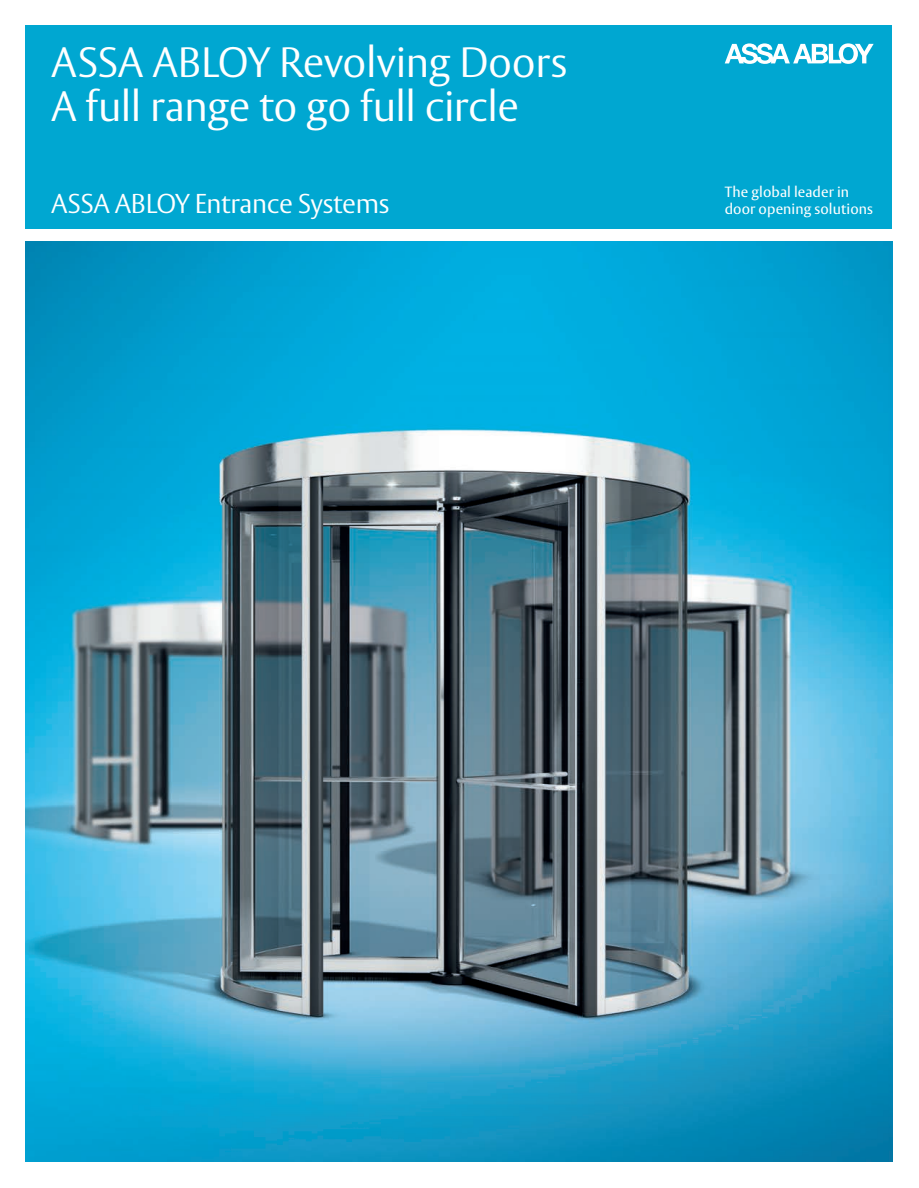
<style>
.page{position:relative;width:919px;height:1188px;background:#fff}
.page>*{position:absolute;margin:0;border:0;box-sizing:border-box;transform-origin:0 0}
.t1{font:300 42px/44.4px "ASSA Vesta";letter-spacing:-.015em;color:#fff}
.t2{font:300 27px "ASSA Vesta";letter-spacing:-.015em;color:#fff}
.t3{font:14.7px/16.5px "ASSA Vesta";letter-spacing:.005em;color:#fff}
</style>
<div class="page">
<div style="left:26px;top:25px;width:865px;height:204px;background:#00a7d1"></div>
<img style="left:26px;top:241px;width:865px;height:920px">
<svg style="left:724px;top:43px;width:149px;height:21px"></svg>
<p class="t1" style="left:51px;top:42px;width:517px">ASSA ABLOY Revolving Doors<br>A full range to go full circle</p>
<p class="t2" style="left:51px;top:187px;width:340px">ASSA ABLOY Entrance Systems</p>
<p class="t3" style="left:724px;top:184px;width:150px">The global leader in door opening solutions</p>
</div>
